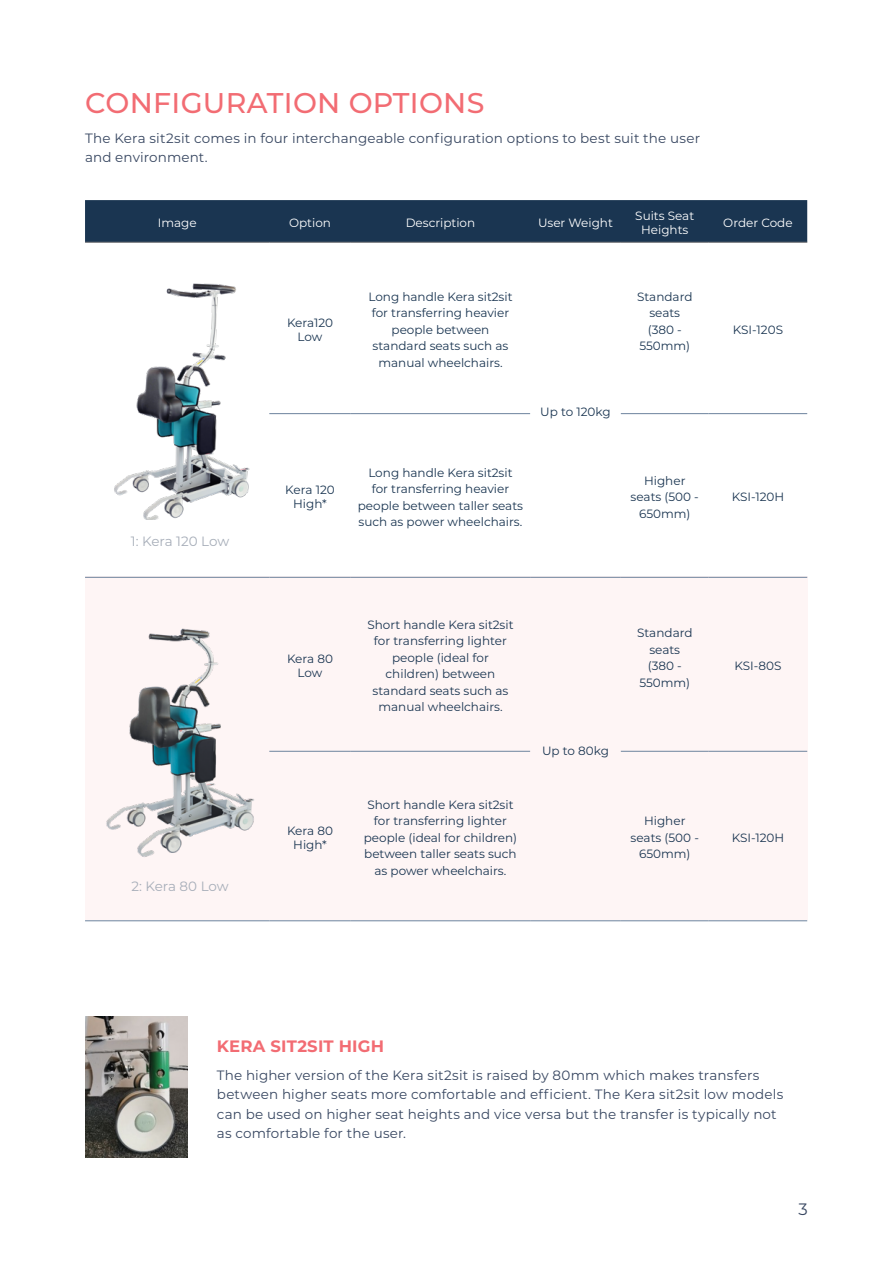
<style>
.page{position:relative;width:893px;height:1263px;background:#fff}
.page>*{position:absolute;margin:0;border:0;box-sizing:border-box;transform-origin:0 0}
.t1{font:500 28.5px "Montserrat";letter-spacing:.01em;color:#f26c73}
.t2{font:700 16.5px "Montserrat";letter-spacing:.01em;color:#f26c73}
.t3{font:16.5px "Montserrat";color:#384761}
.t4{font:13.5px/19.5px "Montserrat";letter-spacing:.01em;color:#384761}
.t5{font:13.5px "Montserrat";letter-spacing:-.01em;color:#a7aeb9}
.t6{font:12px/16.5px "Montserrat";color:#1a3551;text-align:center}
.t7{font:12px/13.5px "Montserrat";color:#fff;text-align:center}
</style>
<div class="page">
<div style="left:85px;top:577px;width:723px;height:343px;background:#fef5f5"></div>
<div style="left:85px;top:200px;width:722px;height:42px;background:#1a3551"></div>
<hr style="left:269px;top:413px;width:82px;height:1px;background:#6d839d">
<hr style="left:351px;top:413px;width:179px;height:1px;background:#6d839d">
<hr style="left:621px;top:413px;width:88px;height:1px;background:#6d839d">
<hr style="left:709px;top:413px;width:98px;height:1px;background:#6d839d">
<hr style="left:85px;top:577px;width:184px;height:1px;background:#6d839d">
<hr style="left:530px;top:577px;width:91px;height:1px;background:#6d839d">
<hr style="left:85px;top:920px;width:184px;height:1px;background:#6d839d">
<hr style="left:530px;top:920px;width:91px;height:1px;background:#6d839d">
<hr style="left:269px;top:577px;width:82px;height:1px;background:#6d839d">
<hr style="left:351px;top:577px;width:179px;height:1px;background:#6d839d">
<hr style="left:621px;top:577px;width:88px;height:1px;background:#6d839d">
<hr style="left:709px;top:577px;width:98px;height:1px;background:#6d839d">
<hr style="left:269px;top:751px;width:82px;height:1px;background:#6d839d">
<hr style="left:351px;top:751px;width:179px;height:1px;background:#6d839d">
<hr style="left:621px;top:751px;width:88px;height:1px;background:#6d839d">
<hr style="left:709px;top:751px;width:98px;height:1px;background:#6d839d">
<hr style="left:269px;top:920px;width:82px;height:1px;background:#6d839d">
<hr style="left:351px;top:920px;width:179px;height:1px;background:#6d839d">
<hr style="left:621px;top:920px;width:88px;height:1px;background:#6d839d">
<hr style="left:709px;top:920px;width:98px;height:1px;background:#6d839d">
<hr style="left:85px;top:242px;width:184px;height:1px;background:#6d6e71">
<hr style="left:269px;top:242px;width:82px;height:1px;background:#6d6e71">
<hr style="left:351px;top:242px;width:179px;height:1px;background:#6d6e71">
<hr style="left:530px;top:242px;width:91px;height:1px;background:#6d6e71">
<hr style="left:621px;top:242px;width:88px;height:1px;background:#6d6e71">
<hr style="left:709px;top:242px;width:98px;height:1px;background:#6d6e71">
<img style="left:85px;top:1017px;width:102px;height:140px">
<img style="left:114px;top:283px;width:136px;height:237px">
<img style="left:106px;top:628px;width:148px;height:229px">
<h1 class="t1" style="left:85px;top:83px;width:401px">CONFIGURATION OPTIONS</h1>
<p class="t4" style="left:85px;top:128px;width:617px">The Kera sit2sit comes in four interchangeable configuration options to best suit the user and environment.</p>
<p class="t7" style="left:158px;top:216px;width:40px">Image</p>
<p class="t7" style="left:289px;top:216px;width:43px">Option</p>
<p class="t7" style="left:406px;top:216px;width:71px">Description</p>
<p class="t7" style="left:538px;top:216px;width:76px">User Weight</p>
<p class="t7" style="left:635px;top:209px;width:60px">Suits Seat<br>Heights</p>
<p class="t7" style="left:723px;top:216px;width:71px">Order Code</p>
<p class="t5" style="left:131px;top:532px;width:100px">1: Kera 120 Low</p>
<p class="t5" style="left:131px;top:876px;width:99px">2: Kera 80 Low</p>
<p class="t6" style="left:287px;top:315px;width:48px;line-height:14.4px">Kera120<br>Low</p>
<p class="t6" style="left:285px;top:482px;width:51px;line-height:14.4px">Kera 120<br>High*</p>
<p class="t6" style="left:368px;top:288px;width:146px">Long handle Kera sit2sit for transferring heavier people between standard seats such as manual wheelchairs.</p>
<p class="t6" style="left:540px;top:403px;width:72px">Up to 120kg</p>
<p class="t6" style="left:637px;top:288px;width:57px">Standard seats (380 -<br>550mm)</p>
<p class="t6" style="left:358px;top:464px;width:167px">Long handle Kera sit2sit<br>for transferring heavier people between taller seats such as power wheelchairs.</p>
<p class="t6" style="left:631px;top:472px;width:70px">Higher seats (500 -<br>650mm)</p>
<p class="t6" style="left:733px;top:321px;width:52px">KSI-120S</p>
<p class="t6" style="left:732px;top:488px;width:54px">KSI-120H</p>
<p class="t6" style="left:287px;top:651px;width:48px;line-height:14.4px">Kera 80<br>Low</p>
<p class="t6" style="left:287px;top:823px;width:48px;line-height:14.4px">Kera 80<br>High*</p>
<p class="t6" style="left:367px;top:616px;width:148px">Short handle Kera sit2sit for transferring lighter people (ideal for children) between standard seats such as manual wheelchairs.</p>
<p class="t6" style="left:364px;top:796px;width:155px">Short handle Kera sit2sit for transferring lighter people (ideal for children) between taller seats such as power wheelchairs.</p>
<p class="t6" style="left:542px;top:742px;width:68px">Up to 80kg</p>
<p class="t6" style="left:637px;top:624px;width:57px">Standard seats (380 -<br>550mm)</p>
<p class="t6" style="left:631px;top:812px;width:70px">Higher seats (500 -<br>650mm)</p>
<p class="t6" style="left:734px;top:657px;width:48px">KSI-80S</p>
<p class="t6" style="left:732px;top:829px;width:54px">KSI-120H</p>
<h2 class="t2" style="left:217px;top:1034px;width:169px">KERA SIT2SIT HIGH</h2>
<p class="t4" style="left:217px;top:1064px;width:568px">The higher version of the Kera sit2sit is raised by 80mm which makes transfers between higher seats more comfortable and efficient. The Kera sit2sit low models can be used on higher seat heights and vice versa but the transfer is typically not as comfortable for the user.</p>
<h2 class="t3" style="left:799px;top:1198px;width:11px">3</h2>
</div>
